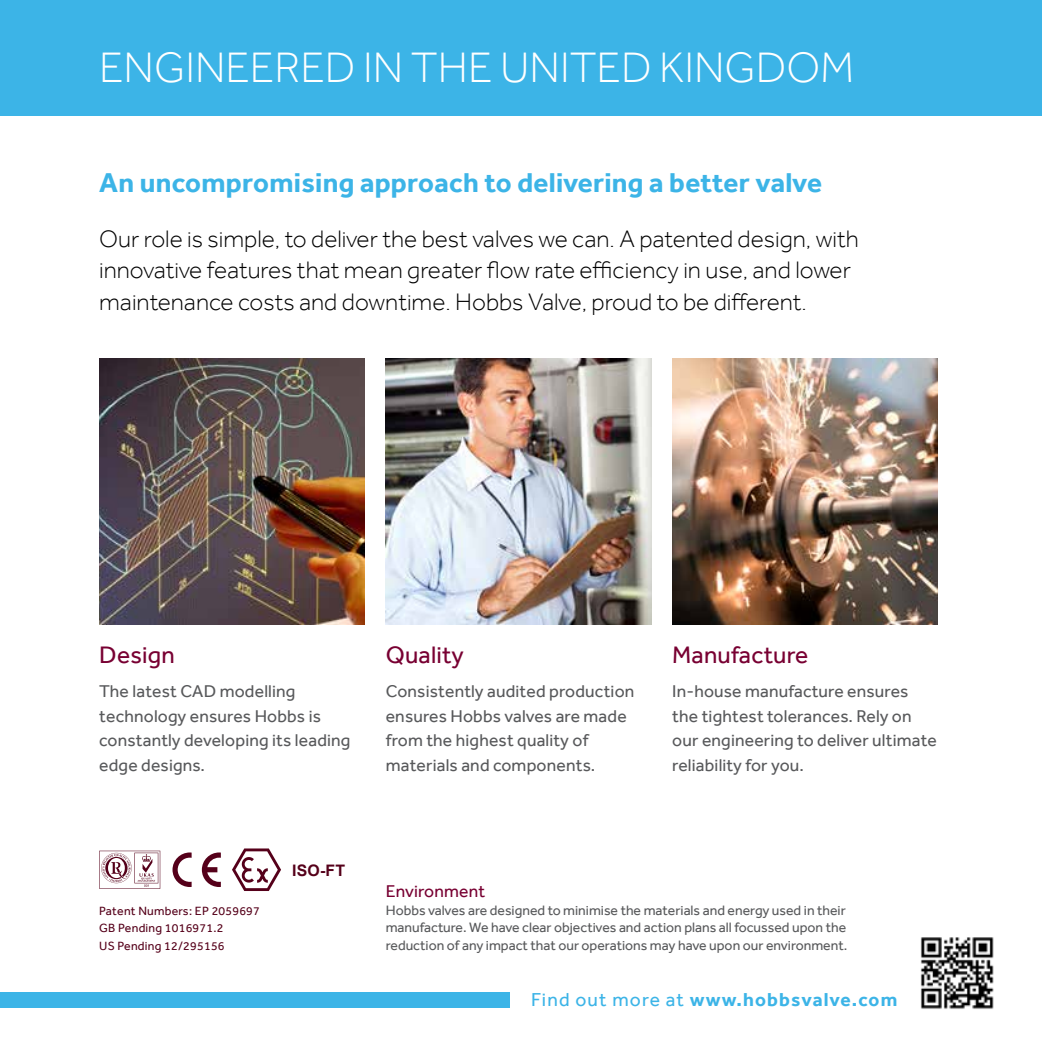
<style>
.page{position:relative;width:1042px;height:1042px;background:#fff}
.page>*{position:absolute;margin:0;border:0;box-sizing:border-box;transform-origin:0 0}
.t1{font:300 43.75px "Effra";color:#fff}
.t2{font:700 28px "Effra";letter-spacing:.01em;color:#3cb4e7}
.t3{font:300 24.5px/31.5px "Effra";color:#000}
.t4{font:24.5px "Effra";letter-spacing:.01em;color:#780032}
.t5{font:700 19.25px "Effra";letter-spacing:.06em;color:#3cb4e7}
.t6{font:17.5px/24.5px "Effra";letter-spacing:.01em;color:#58595b}
.t7{font:17.5px "Effra";letter-spacing:.01em;color:#780032}
.t8{font:700 15.92px "Arial";color:#55001a}
.t9{font:14px/17.5px "Effra";color:#58595b;text-align:justify}
.t10{font:12.25px/17.5px "Effra";letter-spacing:.02em;color:#55001a}
.s1{font-weight:400}
</style>
<div class="page">
<div style="left:0;top:0;width:1042px;height:115px;background:#3cb4e7"></div>
<img style="left:920px;top:937px;width:74px;height:72px">
<div style="left:0;top:992px;width:509px;height:15px;background:#3cb4e7"></div>
<img style="left:99px;top:359px;width:266px;height:265px">
<img style="left:672px;top:359px;width:266px;height:265px">
<img style="left:386px;top:359px;width:265px;height:265px">
<svg style="left:232px;top:848px;width:49px;height:43px"></svg>
<svg style="left:202px;top:852px;width:19px;height:35px"></svg>
<svg style="left:172px;top:852px;width:20px;height:35px"></svg>
<svg style="left:99px;top:850px;width:61px;height:39px"></svg>
<h1 class="t1" style="left:99px;top:42px;width:757px">ENGINEERED IN THE UNITED KINGDOM</h1>
<h2 class="t2" style="left:99px;top:166px;width:724px">An uncompromising approach to delivering a better valve</h2>
<h3 class="t3" style="left:99px;top:223px;width:761px">Our role is simple, to deliver the best valves we can. A patented design, with innovative features that mean greater flow rate efficiency in use, and lower maintenance costs and downtime. Hobbs Valve, proud to be different.</h3>
<h3 class="t4" style="left:99px;top:640px;width:77px">Design</h3>
<p class="t6" style="left:99px;top:679px;width:253px">The latest CAD modelling technology ensures Hobbs is constantly developing its leading edge designs.</p>
<p class="t10" style="left:99px;top:902px;width:162px">Patent Numbers: EP 2059697<br>GB Pending 1016971.2<br>US Pending 12/295156</p>
<p class="t8" style="left:292px;top:859px;width:54px">ISO-FT</p>
<h3 class="t4" style="left:386px;top:640px;width:80px">Quality</h3>
<p class="t6" style="left:386px;top:679px;width:250px">Consistently audited production ensures Hobbs valves are made from the highest quality of materials and components.</p>
<h3 class="t4" style="left:672px;top:640px;width:138px">Manufacture</h3>
<p class="t6" style="left:672px;top:679px;width:266px">In-house manufacture ensures the tightest tolerances. Rely on our engineering to deliver ultimate reliability for you.</p>
<p class="t7" style="left:386px;top:881px;width:101px">Environment</p>
<p class="t9" style="left:386px;top:901px;width:463px">Hobbs valves are designed to minimise the materials and energy used in their manufacture. We have clear objectives and action plans all focussed upon the reduction of any impact that our operations may have upon our environment.</p>
<p class="t5" style="left:531px;top:988px;width:368px"><span class="s1">Find out more at</span> www.hobbsvalve.com</p>
</div>
